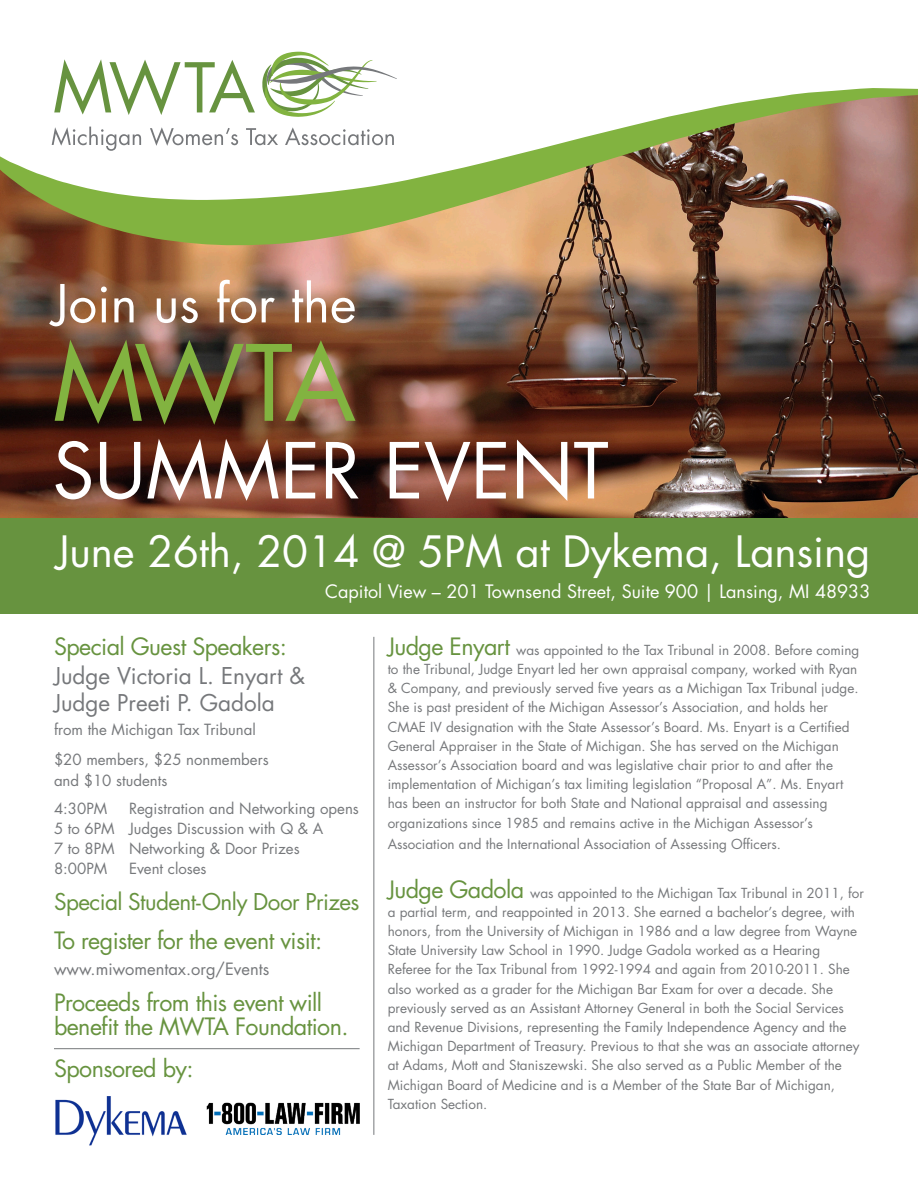
<style>
.page{position:relative;width:918px;height:1188px;background:#fff}
.page>*{position:absolute;margin:0;border:0;box-sizing:border-box;transform-origin:0 0}
.t1{font:102px "Futura";color:#82b340}
.t2{font:75px "Futura";color:#fff}
.t3{font:51px "Futura";color:#fff}
.t4{font:42px "Futura";letter-spacing:-.005em;color:#fff}
.t5{font:23.25px/24px "Futura";letter-spacing:-.025em;color:#67933f}
.t6{font:22.5px/27px "Futura";color:#76787b}
.t7{font:22.5px "Futura";letter-spacing:-.025em;color:#67933f}
.t8{font:18px "Futura";color:#fff}
.t9{font:16.5px "Futura";color:#76787b}
.t10{font:15px/21px "Futura";color:#76787b}
.t11{font:13.5px/19.2px "Futura";color:#76787b}
.s1{font-size:23.25px;color:#67933f}
</style>
<div class="page">
<img style="left:0;top:246px;width:918px;height:273px">
<svg style="left:262px;top:52px;width:135px;height:36px"></svg>
<svg style="left:59px;top:59px;width:186px;height:29px"></svg>
<svg style="left:0;top:88px;width:918px;height:158px"></svg>
<div style="left:0;top:519px;width:918px;height:95px;background:#67933f"></div>
<hr style="left:373px;top:637px;width:1px;height:498px;background:#76787b">
<hr style="left:54px;top:1048px;width:306px;height:1px;background:#76787b">
<img style="left:207px;top:1103px;width:153px;height:31px">
<img style="left:55px;top:1096px;width:132px;height:50px">
<p class="t3" style="left:52px;top:271px;width:305px">Join us for the</p>
<p class="t1" style="left:52px;top:318px;width:305px">MWTA</p>
<p class="t2" style="left:52px;top:423px;width:558px">SUMMER EVENT</p>
<p class="t4" style="left:56px;top:525px;width:816px">June 26th, 2014 @ 5PM at Dykema, Lansing</p>
<p class="t8" style="left:325px;top:580px;width:547px">Capitol View – 201 Townsend Street, Suite 900 | Lansing, MI 48933</p>
<p class="t5" style="left:54px;top:635px;width:234px">Special Guest Speakers:</p>
<p class="t6" style="left:54px;top:662px;width:253px">Judge Victoria L. Enyart &amp;<br>Judge Preeti P. Gadola</p>
<p class="t10" style="left:54px;top:719px;width:203px">from the Michigan Tax Tribunal</p>
<p class="t10" style="left:54px;top:749px;width:216px">$20 members, $25 nonmembers and $10 students</p>
<p class="t10" style="left:54px;top:799px;width:55px">4:30PM</p>
<p class="t10" style="left:129px;top:799px;width:231px">Registration and Networking opens</p>
<p class="t10" style="left:54px;top:818px;width:271px">5 to 6PM Judges Discussion with Q &amp; A</p>
<p class="t10" style="left:54px;top:838px;width:247px">7 to 8PM Networking &amp; Door Prizes</p>
<p class="t10" style="left:54px;top:858px;width:55px">8:00PM</p>
<p class="t10" style="left:129px;top:858px;width:79px">Event closes</p>
<p class="t7" style="left:54px;top:887px;width:307px">Special Student-Only Door Prizes</p>
<p class="t5" style="left:54px;top:929px;width:270px">To register for the event visit:</p>
<p class="t9" style="left:54px;top:958px;width:217px">www.miwomentax.org/Events</p>
<p class="t5" style="left:54px;top:990px;width:296px">Proceeds from this event will benefit the MWTA Foundation.</p>
<p class="t11" style="left:388px;top:640px;width:473px"><span class="s1">Judge Enyart</span> was appointed to the Tax Tribunal in 2008. Before coming to the Tribunal, Judge Enyart led her own appraisal company, worked with Ryan &amp; Company, and previously served five years as a Michigan Tax Tribunal judge.<br>She is past president of the Michigan Assessor’s Association, and holds her CMAE IV designation with the State Assessor’s Board. Ms. Enyart is a Certified General Appraiser in the State of Michigan. She has served on the Michigan Assessor’s Association board and was legislative chair prior to and after the implementation of Michigan’s tax limiting legislation “Proposal A”. Ms. Enyart has been an instructor for both State and National appraisal and assessing organizations since 1985 and remains active in the Michigan Assessor’s</p>
<p class="t11" style="left:388px;top:834px;width:395px">Association and the International Association of Assessing Officers.</p>
<p class="t11" style="left:388px;top:883px;width:478px"><span class="s1">Judge Gadola</span> was appointed to the Michigan Tax Tribunal in 2011, for a partial term, and reappointed in 2013. She earned a bachelor’s degree, with honors, from the University of Michigan in 1986 and a law degree from Wayne State University Law School in 1990. Judge Gadola worked as a Hearing Referee for the Tax Tribunal from 1992-1994 and again from 2010-2011. She also worked as a grader for the Michigan Bar Exam for over a decade. She previously served as an Assistant Attorney General in both the Social Services and Revenue Divisions, representing the Family Independence Agency and the Michigan Department of Treasury. Previous to that she was an associate attorney at Adams, Mott and Staniszewski. She also served as a Public Member of the Michigan Board of Medicine and is a Member of the State Bar of Michigan, Taxation Section.</p>
<p class="t5" style="left:54px;top:1057px;width:141px">Sponsored by:</p>
</div>
